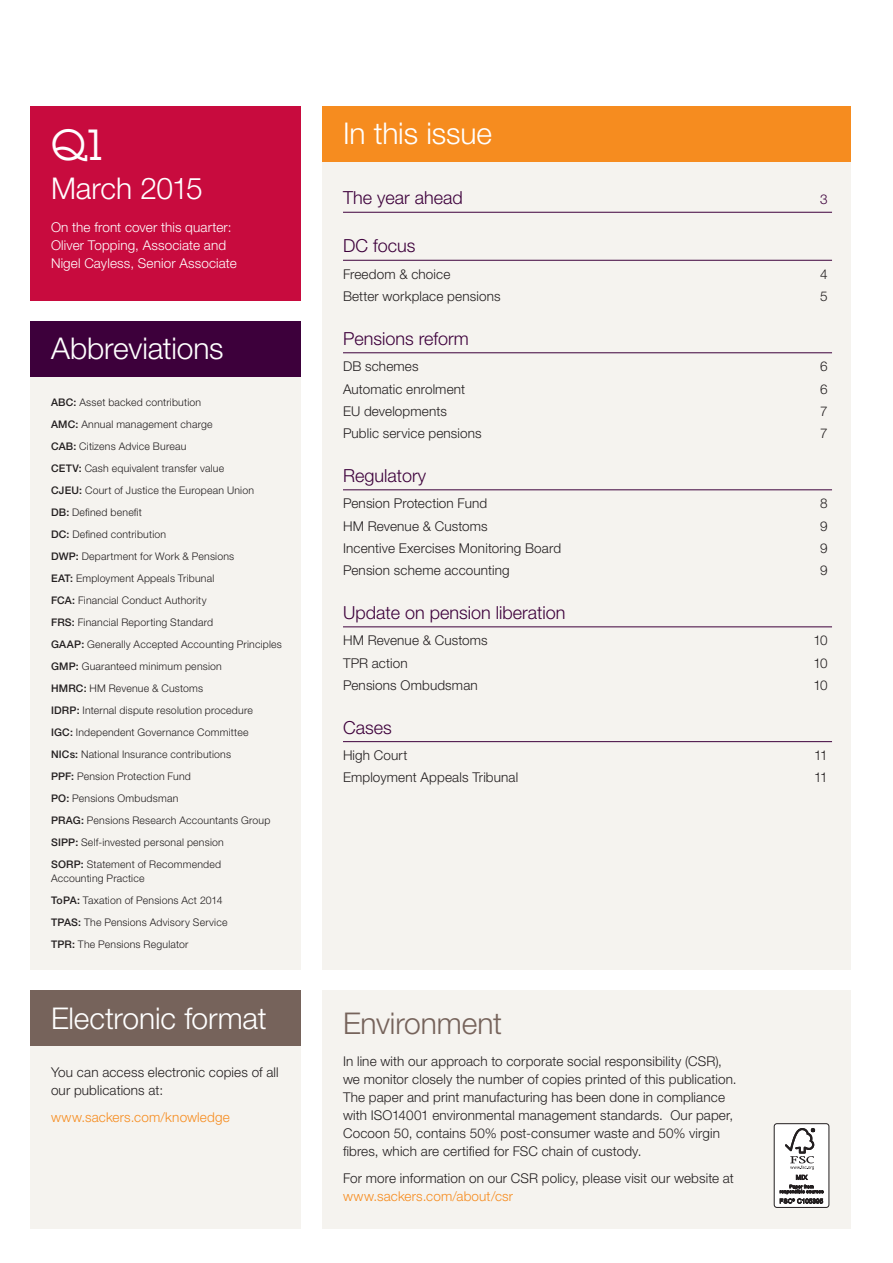
<style>
.page{position:relative;width:893px;height:1263px;background:#fff}
.page>*{position:absolute;margin:0;border:0;box-sizing:border-box;transform-origin:0 0}
.t1{font:39px "Lubalin";color:#fff}
.t2{font:300 30px "Helvetica Neue LT Std";letter-spacing:-.005em;color:#fff}
.t3{font:300 30px "Helvetica Neue LT Std";letter-spacing:-.005em;color:#76635b}
.t4{font:300 18px "Helvetica Neue LT Std";color:#3d003b}
.t5{font:300 13.5px/18px "Helvetica Neue LT Std";letter-spacing:.01em;color:#231f20}
.t6{font:300 13.5px/18px "Helvetica Neue LT Std";letter-spacing:.01em;color:#fff}
.t7{font:300 13.5px "Helvetica Neue LT Std";letter-spacing:.01em;color:#f68c1f}
.t8{font:300 13.5px "Helvetica Neue LT Std";color:#3d003b}
.t9{font:300 10.5px/22px "Helvetica Neue LT Std";letter-spacing:.02em;color:#231f20}
.s1{font-weight:500}
</style>
<div class="page">
<div style="left:322px;top:106px;width:528px;height:863px;background:#f5f3ef"></div>
<div style="left:30px;top:322px;width:270px;height:647px;background:#f5f3ef"></div>
<hr style="left:343px;top:212px;width:489px;height:1px;background:#3d003b">
<hr style="left:343px;top:260px;width:489px;height:1px;background:#3d003b">
<hr style="left:343px;top:352px;width:489px;height:1px;background:#3d003b">
<hr style="left:343px;top:489px;width:489px;height:1px;background:#3d003b">
<hr style="left:343px;top:626px;width:489px;height:1px;background:#3d003b">
<hr style="left:343px;top:741px;width:489px;height:1px;background:#3d003b">
<div style="left:322px;top:106px;width:528px;height:56px;background:#f68c1f"></div>
<div style="left:30px;top:322px;width:270px;height:55px;background:#3d003b"></div>
<div style="left:30px;top:106px;width:270px;height:194px;background:#c80b3e"></div>
<div style="left:30px;top:991px;width:270px;height:55px;background:#76635b"></div>
<div style="left:30px;top:1046px;width:270px;height:183px;background:#f5f3ef"></div>
<div style="left:322px;top:991px;width:528px;height:238px;background:#f5f3ef"></div>
<div style="left:774px;top:1124px;width:55px;height:83px;background:#fff;border-radius:3px"></div>
<div style="left:774px;top:1123px;width:55px;height:85px;border:1px solid #231f20;border-radius:3px"></div>
<svg style="left:780px;top:1128px;width:43px;height:75px"></svg>
<h1 class="t1" style="left:51px;top:119px;width:53px">Q1</h1>
<h2 class="t2" style="left:51px;top:170px;width:153px">March 2015</h2>
<p class="t6" style="left:51px;top:218px;width:187px">On the front cover this quarter:<br>Oliver Topping, Associate and<br>Nigel Cayless, Senior Associate</p>
<h2 class="t2" style="left:51px;top:330px;width:174px">Abbreviations</h2>
<p class="t9" style="left:51px;top:391px;width:232px"><span class="s1">ABC:</span> Asset backed contribution<br><span class="s1">AMC:</span> Annual management charge<br><span class="s1">CAB:</span> Citizens Advice Bureau<br><span class="s1">CETV:</span> Cash equivalent transfer value<br><span class="s1">CJEU:</span> Court of Justice the European Union<br><span class="s1">DB:</span> Defined benefit<br><span class="s1">DC:</span> Defined contribution<br><span class="s1">DWP:</span> Department for Work &amp; Pensions<br><span class="s1">EAT:</span> Employment Appeals Tribunal<br><span class="s1">FCA:</span> Financial Conduct Authority<br><span class="s1">FRS:</span> Financial Reporting Standard<br><span class="s1">GAAP:</span> Generally Accepted Accounting Principles <span class="s1">GMP:</span> Guaranteed minimum pension<br><span class="s1">HMRC:</span> HM Revenue &amp; Customs<br><span class="s1">IDRP:</span> Internal dispute resolution procedure<br><span class="s1">IGC:</span> Independent Governance Committee<br><span class="s1">NICs:</span> National Insurance contributions<br><span class="s1">PPF:</span> Pension Protection Fund<br><span class="s1">PO:</span> Pensions Ombudsman<br><span class="s1">PRAG:</span> Pensions Research Accountants Group <span class="s1">SIPP:</span> Self-invested personal pension<br><span class="s1">SORP:</span> Statement of Recommended</p>
<p class="t9" style="left:51px;top:866px;width:178px">Accounting Practice<br><span class="s1">ToPA:</span> Taxation of Pensions Act 2014<br><span class="s1">TPAS:</span> The Pensions Advisory Service<br><span class="s1">TPR:</span> The Pensions Regulator</p>
<h2 class="t2" style="left:51px;top:1000px;width:217px">Electronic format</h2>
<p class="t5" style="left:51px;top:1063px;width:229px">You can access electronic copies of all our publications at:</p>
<p class="t7" style="left:51px;top:1108px;width:180px">www.sackers.com/knowledge</p>
<h2 class="t2" style="left:343px;top:115px;width:151px">In this issue</h2>
<h3 class="t4" style="left:343px;top:187px;width:121px">The year ahead</h3>
<p class="t8" style="left:820px;top:191px;width:9px">3</p>
<h3 class="t4" style="left:343px;top:235px;width:74px">DC focus</h3>
<p class="t5" style="left:343px;top:265px;width:109px">Freedom &amp; choice</p>
<p class="t5" style="left:820px;top:265px;width:9px">4</p>
<p class="t5" style="left:343px;top:287px;width:159px">Better workplace pensions</p>
<p class="t5" style="left:820px;top:287px;width:9px">5</p>
<h3 class="t4" style="left:343px;top:327px;width:127px">Pensions reform</h3>
<p class="t5" style="left:343px;top:357px;width:77px">DB schemes</p>
<p class="t5" style="left:820px;top:357px;width:9px">6</p>
<p class="t5" style="left:343px;top:379px;width:124px">Automatic enrolment</p>
<p class="t5" style="left:820px;top:379px;width:9px">6</p>
<p class="t5" style="left:343px;top:402px;width:105px">EU developments</p>
<p class="t5" style="left:820px;top:402px;width:9px">7</p>
<p class="t5" style="left:343px;top:424px;width:140px">Public service pensions</p>
<p class="t5" style="left:820px;top:424px;width:9px">7</p>
<h3 class="t4" style="left:343px;top:464px;width:85px">Regulatory</h3>
<p class="t5" style="left:343px;top:494px;width:146px">Pension Protection Fund</p>
<p class="t5" style="left:820px;top:494px;width:9px">8</p>
<p class="t5" style="left:343px;top:516px;width:146px">HM Revenue &amp; Customs</p>
<p class="t5" style="left:820px;top:516px;width:9px">9</p>
<p class="t5" style="left:343px;top:539px;width:220px">Incentive Exercises Monitoring Board</p>
<p class="t5" style="left:820px;top:539px;width:9px">9</p>
<p class="t5" style="left:343px;top:561px;width:168px">Pension scheme accounting</p>
<p class="t5" style="left:820px;top:561px;width:9px">9</p>
<h3 class="t4" style="left:343px;top:601px;width:224px">Update on pension liberation</h3>
<p class="t5" style="left:343px;top:631px;width:146px">HM Revenue &amp; Customs</p>
<p class="t5" style="left:813px;top:631px;width:16px">10</p>
<p class="t5" style="left:343px;top:653px;width:66px">TPR action</p>
<p class="t5" style="left:813px;top:653px;width:16px">10</p>
<p class="t5" style="left:343px;top:676px;width:136px">Pensions Ombudsman</p>
<p class="t5" style="left:813px;top:676px;width:16px">10</p>
<h3 class="t4" style="left:343px;top:716px;width:50px">Cases</h3>
<p class="t5" style="left:343px;top:746px;width:66px">High Court</p>
<p class="t5" style="left:814px;top:746px;width:15px">11</p>
<p class="t5" style="left:343px;top:768px;width:177px">Employment Appeals Tribunal</p>
<p class="t5" style="left:814px;top:768px;width:15px">11</p>
<h2 class="t3" style="left:343px;top:1004px;width:161px">Environment</h2>
<p class="t5" style="left:343px;top:1052px;width:395px">In line with our approach to corporate social responsibility (CSR), we monitor closely the number of copies printed of this publication.<br>The paper and print manufacturing has been done in compliance with ISO14001 environmental management standards. Our paper, Cocoon 50, contains 50% post-consumer waste and 50% virgin fibres, which are certified for FSC chain of custody.</p>
<p class="t5" style="left:343px;top:1169px;width:392px">For more information on our CSR policy, please visit our website at</p>
<p class="t7" style="left:343px;top:1188px;width:172px">www.sackers.com/about/csr</p>
</div>
